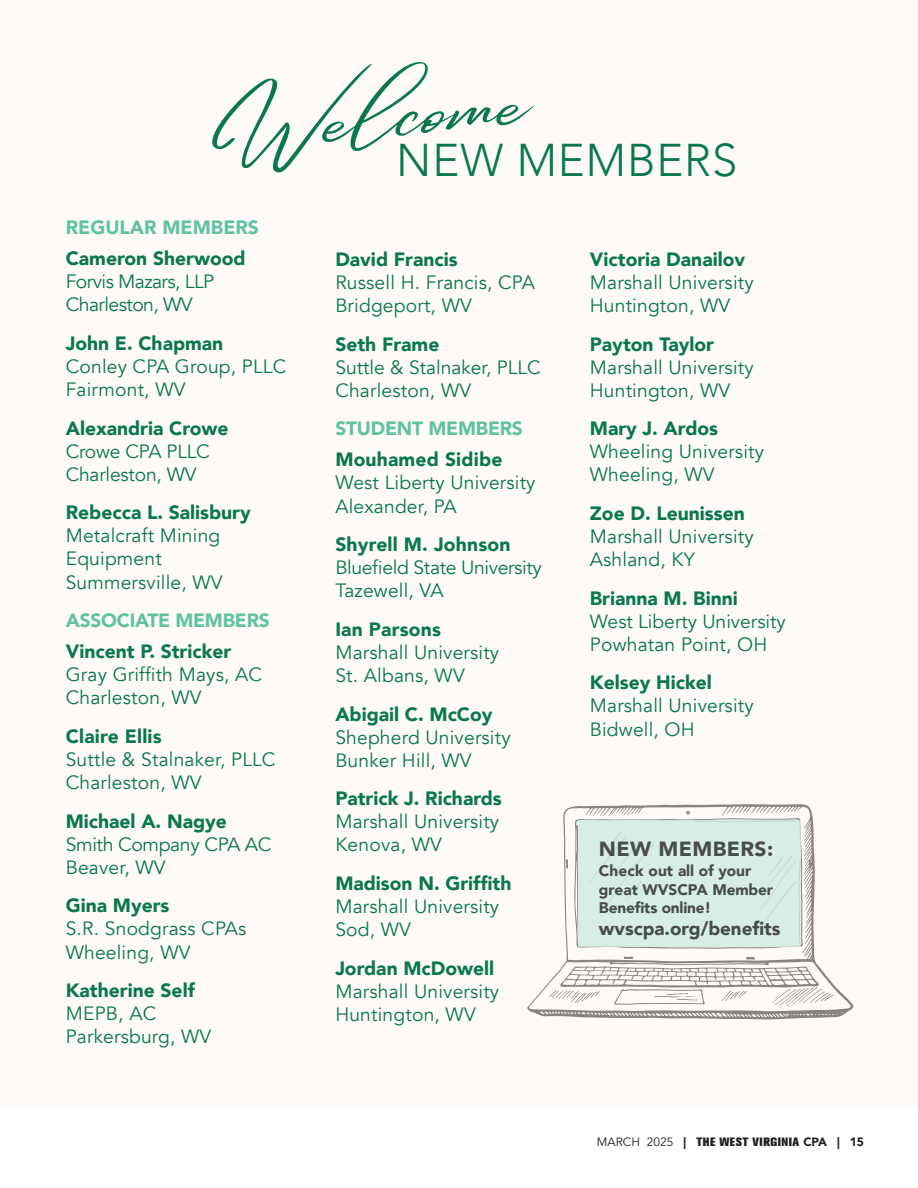
<style>
.page{position:relative;width:918px;height:1188px;background:#fff}
.page>*{position:absolute;margin:0;border:0;box-sizing:border-box;transform-origin:0 0}
.t1{font:300 45.75px "Avenir";letter-spacing:.02em;color:#0a784a}
.t2{font:900 20.4px "Avenir";letter-spacing:.02em;color:#494a4b}
.t3{font:19.2px/23.1px "Avenir";letter-spacing:.01em;color:#0a784a}
.t4{font:900 19.2px "Avenir";color:#0a784a}
.t5{font:900 19.2px "Avenir";letter-spacing:-.01em;color:#61c2a3}
.t6{font:19.2px "Avenir";letter-spacing:-.02em;color:#0a784a}
.t7{font:19.2px "Avenir";letter-spacing:-.03em;color:#0a784a}
.t8{font:19.2px "Avenir";letter-spacing:-.01em;color:#0a784a}
.t9{font:900 18.75px "Avenir";color:#494a4b}
.t10{font:900 15.3px/18.5px "Avenir";color:#494a4b}
.t11{font:800 12px "Akzidenz Grotesk BQ";letter-spacing:.04em;color:#231f20}
.s1{font-family:"Avenir";font-weight:400}
.s2{font-family:"Avenir";font-weight:900}
</style>
<div class="page">
<div style="left:0;top:0;width:918px;height:1108px;background:#fdfaf7"></div>
<svg style="left:527px;top:804px;width:327px;height:216px"></svg>
<svg style="left:746px;top:957px;width:9px;height:3px"></svg>
<svg style="left:624px;top:956px;width:9px;height:3px"></svg>
<svg style="left:566px;top:859px;width:2px;height:10px"></svg>
<svg style="left:574px;top:811px;width:229px;height:138px"></svg>
<svg style="left:549px;top:966px;width:285px;height:40px"></svg>
<div style="left:578px;top:820px;width:222px;height:127px;background:#d6eee6"></div>
<svg style="left:212px;top:62px;width:322px;height:111px"></svg>
<p class="t5" style="left:66px;top:211px;width:195px">REGULAR MEMBERS</p>
<p class="t4" style="left:66px;top:242px;width:181px">Cameron Sherwood</p>
<p class="t7" style="left:66px;top:270px;width:150px">Forvis Mazars, LLP</p>
<p class="t7" style="left:66px;top:293px;width:129px">Charleston, WV</p>
<p class="t4" style="left:66px;top:327px;width:159px">John E. Chapman</p>
<p class="t3" style="left:66px;top:355px;width:222px">Conley CPA Group, PLLC</p>
<p class="t3" style="left:66px;top:378px;width:121px">Fairmont, WV</p>
<p class="t4" style="left:66px;top:411px;width:164px">Alexandria Crowe</p>
<p class="t8" style="left:66px;top:440px;width:146px">Crowe CPA PLLC</p>
<p class="t8" style="left:66px;top:463px;width:132px">Charleston, WV</p>
<p class="t4" style="left:66px;top:496px;width:187px">Rebecca L. Salisbury</p>
<p class="t3" style="left:66px;top:525px;width:156px">Metalcraft Mining<br>Equipment</p>
<p class="t3" style="left:66px;top:571px;width:158px">Summersville, WV</p>
<p class="t5" style="left:66px;top:604px;width:206px">ASSOCIATE MEMBERS</p>
<p class="t4" style="left:66px;top:635px;width:167px">Vincent P. Stricker</p>
<p class="t3" style="left:66px;top:664px;width:198px">Gray Griffith Mays, AC</p>
<p class="t3" style="left:66px;top:687px;width:137px">Charleston, WV</p>
<p class="t4" style="left:66px;top:720px;width:97px">Claire Ellis</p>
<p class="t3" style="left:66px;top:748px;width:211px">Suttle &amp; Stalnaker, PLLC</p>
<p class="t3" style="left:66px;top:771px;width:137px">Charleston, WV</p>
<p class="t4" style="left:66px;top:805px;width:163px">Michael A. Nagye</p>
<p class="t6" style="left:66px;top:833px;width:207px">Smith Company CPA AC</p>
<p class="t3" style="left:66px;top:856px;width:101px">Beaver, WV</p>
<p class="t4" style="left:66px;top:889px;width:105px">Gina Myers</p>
<p class="t3" style="left:66px;top:918px;width:182px">S.R. Snodgrass CPAs</p>
<p class="t3" style="left:66px;top:941px;width:126px">Wheeling, WV</p>
<p class="t4" style="left:66px;top:974px;width:131px">Katherine Self</p>
<p class="t3" style="left:66px;top:1002px;width:92px">MEPB, AC</p>
<p class="t3" style="left:66px;top:1025px;width:147px">Parkersburg, WV</p>
<p class="t1" style="left:396px;top:133px;width:343px">NEW MEMBERS</p>
<p class="t4" style="left:335px;top:243px;width:124px">David Francis</p>
<p class="t3" style="left:335px;top:271px;width:201px">Russell H. Francis, CPA</p>
<p class="t3" style="left:335px;top:294px;width:138px">Bridgeport, WV</p>
<p class="t4" style="left:335px;top:327px;width:106px">Seth Frame</p>
<p class="t3" style="left:335px;top:356px;width:207px">Suttle &amp; Stalnaker, PLLC</p>
<p class="t3" style="left:335px;top:379px;width:137px">Charleston, WV</p>
<p class="t5" style="left:335px;top:412px;width:189px">STUDENT MEMBERS</p>
<p class="t4" style="left:335px;top:443px;width:169px">Mouhamed Sidibe</p>
<p class="t3" style="left:335px;top:472px;width:202px">West Liberty University</p>
<p class="t3" style="left:335px;top:495px;width:123px">Alexander, PA</p>
<p class="t4" style="left:335px;top:528px;width:177px">Shyrell M. Johnson</p>
<p class="t6" style="left:335px;top:556px;width:208px">Bluefield State University</p>
<p class="t3" style="left:335px;top:579px;width:110px">Tazewell, VA</p>
<p class="t4" style="left:335px;top:613px;width:107px">Ian Parsons</p>
<p class="t3" style="left:335px;top:641px;width:165px">Marshall University</p>
<p class="t3" style="left:335px;top:664px;width:131px">St. Albans, WV</p>
<p class="t4" style="left:335px;top:697px;width:159px">Abigail C. McCoy</p>
<p class="t3" style="left:335px;top:726px;width:177px">Shepherd University</p>
<p class="t3" style="left:335px;top:749px;width:138px">Bunker Hill, WV</p>
<p class="t4" style="left:335px;top:782px;width:168px">Patrick J. Richards</p>
<p class="t3" style="left:335px;top:811px;width:165px">Marshall University</p>
<p class="t3" style="left:335px;top:834px;width:108px">Kenova, WV</p>
<p class="t4" style="left:335px;top:867px;width:178px">Madison N. Griffith</p>
<p class="t3" style="left:335px;top:895px;width:165px">Marshall University</p>
<p class="t3" style="left:335px;top:918px;width:77px">Sod, WV</p>
<p class="t4" style="left:335px;top:952px;width:160px">Jordan McDowell</p>
<p class="t3" style="left:335px;top:980px;width:165px">Marshall University</p>
<p class="t3" style="left:335px;top:1003px;width:142px">Huntington, WV</p>
<p class="t4" style="left:590px;top:243px;width:157px">Victoria Danailov</p>
<p class="t3" style="left:590px;top:271px;width:165px">Marshall University</p>
<p class="t3" style="left:590px;top:294px;width:142px">Huntington, WV</p>
<p class="t4" style="left:590px;top:327px;width:126px">Payton Taylor</p>
<p class="t3" style="left:590px;top:356px;width:165px">Marshall University</p>
<p class="t3" style="left:590px;top:379px;width:142px">Huntington, WV</p>
<p class="t4" style="left:590px;top:412px;width:130px">Mary J. Ardos</p>
<p class="t3" style="left:590px;top:441px;width:176px">Wheeling University</p>
<p class="t3" style="left:590px;top:464px;width:126px">Wheeling, WV</p>
<p class="t4" style="left:590px;top:497px;width:157px">Zoe D. Leunissen</p>
<p class="t3" style="left:590px;top:525px;width:165px">Marshall University</p>
<p class="t3" style="left:590px;top:548px;width:107px">Ashland, KY</p>
<p class="t4" style="left:590px;top:582px;width:149px">Brianna M. Binni</p>
<p class="t3" style="left:590px;top:610px;width:198px">West Liberty University</p>
<p class="t3" style="left:590px;top:633px;width:179px">Powhatan Point, OH</p>
<p class="t4" style="left:590px;top:666px;width:123px">Kelsey Hickel</p>
<p class="t3" style="left:590px;top:695px;width:165px">Marshall University</p>
<p class="t3" style="left:590px;top:718px;width:106px">Bidwell, OH</p>
<p class="t2" style="left:599px;top:831px;width:176px">NEW MEMBERS:</p>
<p class="t10" style="left:599px;top:861px;width:175px">Check out all of your great WVSCPA Member<br>Benefits online!</p>
<p class="t9" style="left:599px;top:913px;width:183px">wvscpa.org/benefits</p>
<p class="t11" style="left:597px;top:1135px;width:269px"><span class="s1">MARCH 2025</span> <span class="s2">|</span> THE WEST VIRGINIA <span class="s2">CPA | 15</span></p>
</div>
